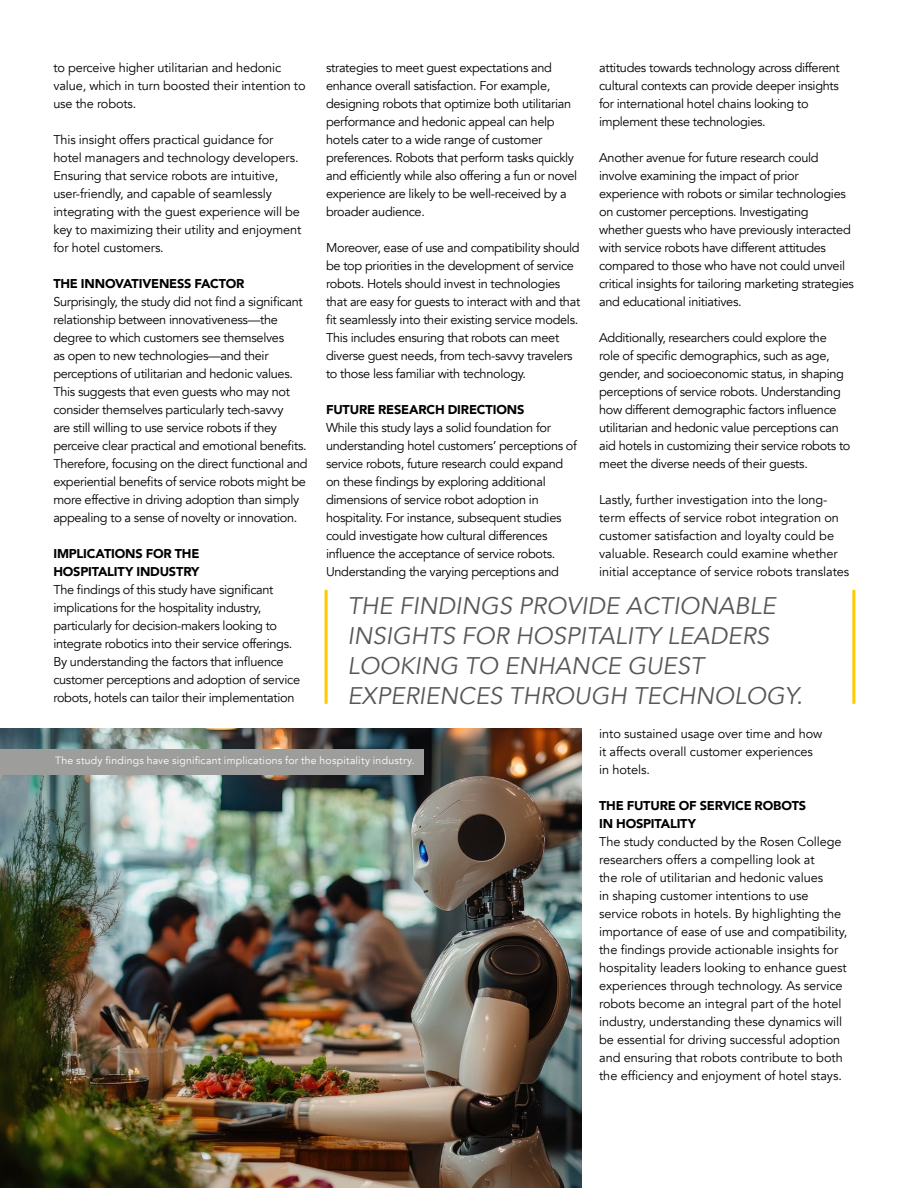
<style>
.page{position:relative;width:918px;height:1188px;background:#fff}
.page>*{position:absolute;margin:0;border:0;box-sizing:border-box;transform-origin:0 0}
.PULLQUOTES{font:italic 24px/30px "Avenir";color:#575756}
.BodyText{font:12.75px/18px "Avenir";letter-spacing:-.025em;color:#000}
.BodyText-2{font:12.75px/18px "Avenir";letter-spacing:-.005em;color:#000}
.BodyText-3{font:900 12.75px/18px "Avenir";letter-spacing:-.015em;color:#000}
.Caption_Text{font:10.5px "Avenir";letter-spacing:.02em;color:#fff}
</style>
<div class="page">
<hr style="left:325px;top:590px;width:3px;height:114px;background:#ffca00">
<hr style="left:852px;top:590px;width:3px;height:114px;background:#ffca00">
<img style="left:0;top:728px;width:581px;height:460px">
<div style="left:0;top:749px;width:424px;height:26px;background:#9d9d9c"></div>
<p class="BodyText" style="left:53px;top:59px;width:254px">to perceive higher utilitarian and hedonic value, which in turn boosted their intention to use the robots.</p>
<p class="BodyText" style="left:53px;top:131px;width:250px">This insight offers practical guidance for hotel managers and technology developers.<br>Ensuring that service robots are intuitive, user-friendly, and capable of seamlessly integrating with the guest experience will be key to maximizing their utility and enjoyment for hotel customers.</p>
<p class="BodyText-3" style="left:53px;top:274px;width:193px">THE INNOVATIVENESS FACTOR</p>
<p class="BodyText" style="left:53px;top:293px;width:256px">Surprisingly, the study did not find a significant relationship between innovativeness—the degree to which customers see themselves<br>as open to new technologies—and their perceptions of utilitarian and hedonic values.<br>This suggests that even guests who may not consider themselves particularly tech-savvy<br>are still willing to use service robots if they perceive clear practical and emotional benefits.<br>Therefore, focusing on the direct functional and experiential benefits of service robots might be more effective in driving adoption than simply appealing to a sense of novelty or innovation.</p>
<p class="BodyText-3" style="left:53px;top:544px;width:148px">IMPLICATIONS FOR THE<br>HOSPITALITY INDUSTRY</p>
<p class="BodyText" style="left:53px;top:581px;width:248px">The findings of this study have significant implications for the hospitality industry, particularly for decision-makers looking to integrate robotics into their service offerings.<br>By understanding the factors that influence customer perceptions and adoption of service robots, hotels can tailor their implementation</p>
<p class="BodyText" style="left:326px;top:59px;width:253px">strategies to meet guest expectations and enhance overall satisfaction. For example, designing robots that optimize both utilitarian performance and hedonic appeal can help hotels cater to a wide range of customer preferences. Robots that perform tasks quickly and efficiently while also offering a fun or novel experience are likely to be well-received by a broader audience.</p>
<p class="BodyText" style="left:326px;top:239px;width:256px">Moreover, ease of use and compatibility should be top priorities in the development of service robots. Hotels should invest in technologies that are easy for guests to interact with and that fit seamlessly into their existing service models.<br>This includes ensuring that robots can meet diverse guest needs, from tech-savvy travelers to those less familiar with technology.</p>
<p class="BodyText-3" style="left:326px;top:400px;width:200px">FUTURE RESEARCH DIRECTIONS</p>
<p class="BodyText" style="left:326px;top:419px;width:252px">While this study lays a solid foundation for understanding hotel customers’ perceptions of service robots, future research could expand on these findings by exploring additional dimensions of service robot adoption in hospitality. For instance, subsequent studies could investigate how cultural differences influence the acceptance of service robots.<br>Understanding the varying perceptions and</p>
<p class="BodyText" style="left:599px;top:59px;width:242px">attitudes towards technology across different cultural contexts can provide deeper insights for international hotel chains looking to implement these technologies.</p>
<p class="BodyText" style="left:599px;top:149px;width:256px">Another avenue for future research could involve examining the impact of prior experience with robots or similar technologies on customer perceptions. Investigating whether guests who have previously interacted with service robots have different attitudes compared to those who have not could unveil critical insights for tailoring marketing strategies and educational initiatives.</p>
<p class="BodyText" style="left:599px;top:329px;width:253px">Additionally, researchers could explore the role of specific demographics, such as age, gender, and socioeconomic status, in shaping perceptions of service robots. Understanding how different demographic factors influence utilitarian and hedonic value perceptions can aid hotels in customizing their service robots to meet the diverse needs of their guests.</p>
<p class="BodyText-2" style="left:599px;top:491px;width:252px">Lastly, further investigation into the long&shy;term effects of service robot integration on customer satisfaction and loyalty could be valuable. Research could examine whether initial acceptance of service robots translates</p>
<p class="PULLQUOTES" style="left:347px;top:591px;width:457px">THE FINDINGS PROVIDE ACTIONABLE<br>INSIGHTS FOR HOSPITALITY LEADERS<br>LOOKING TO ENHANCE GUEST<br>EXPERIENCES THROUGH TECHNOLOGY.</p>
<p class="Caption_Text" style="left:55px;top:754px;width:361px">The study findings have significant implications for the hospitality industry.</p>
<p class="BodyText-2" style="left:599px;top:725px;width:225px">into sustained usage over time and how it affects overall customer experiences in hotels.</p>
<p class="BodyText-3" style="left:599px;top:796px;width:209px">THE FUTURE OF SERVICE ROBOTS<br>IN HOSPITALITY</p>
<p class="BodyText-2" style="left:599px;top:833px;width:250px">The study conducted by the Rosen College researchers offers a compelling look at<br>the role of utilitarian and hedonic values<br>in shaping customer intentions to use service robots in hotels. By highlighting the importance of ease of use and compatibility, the findings provide actionable insights for hospitality leaders looking to enhance guest experiences through technology. As service robots become an integral part of the hotel industry, understanding these dynamics will be essential for driving successful adoption and ensuring that robots contribute to both the efficiency and enjoyment of hotel stays.</p>
</div>
